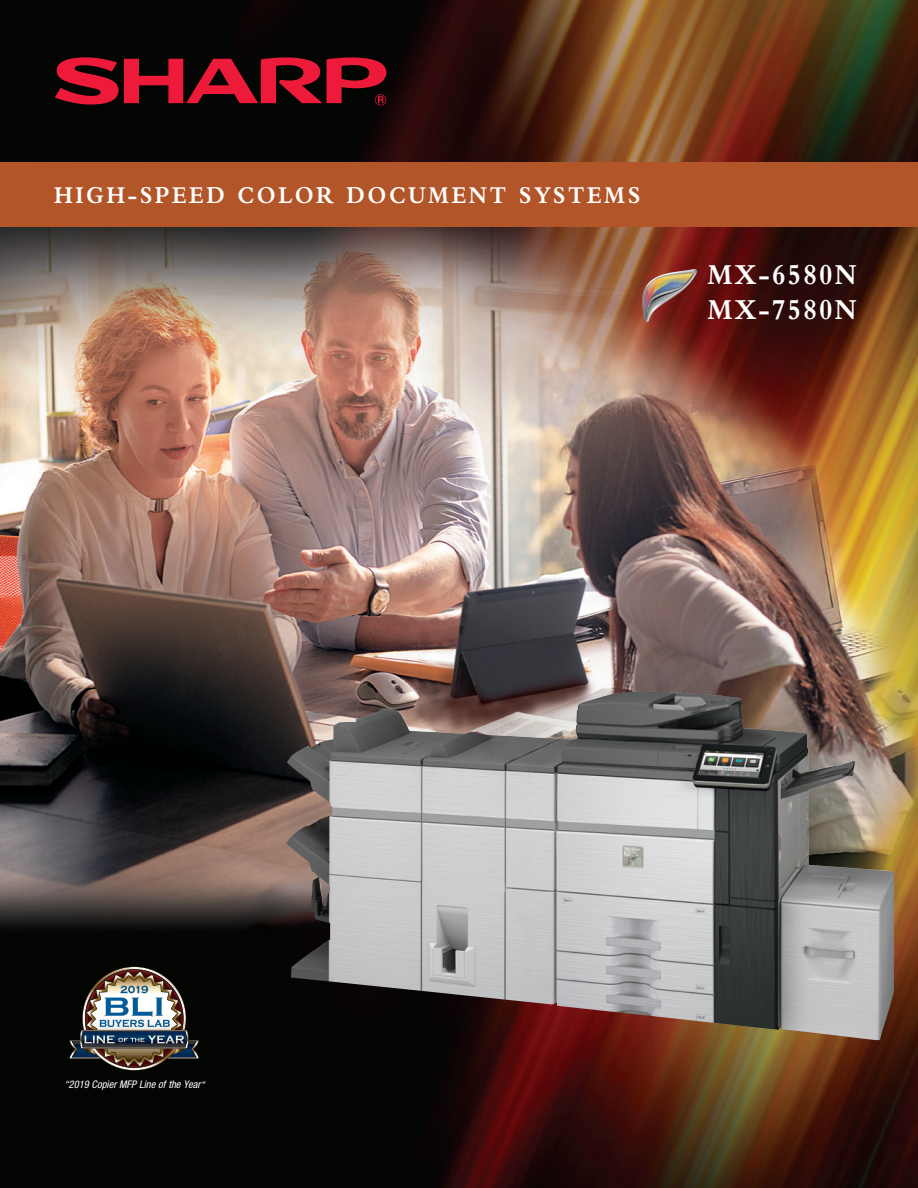
<style>
.page{position:relative;width:918px;height:1188px;background:#fff}
.page>*{position:absolute;margin:0;border:0;box-sizing:border-box;transform-origin:0 0}
.Cover_Title{font:700 30.3px "Bembo Std";letter-spacing:.08em;color:#fff;scale:.89 1}
.Title_White_Bembo{font:700 25.2px "Bembo Std";letter-spacing:.115em;color:#fff;scale:.89 1}
.Italic_Caption_Black{font:italic condensed 10.5px "Helvetica Neue LT Std";color:#fff}
</style>
<div class="page">
<img style="left:0;top:0;width:918px;height:1188px">
<svg style="left:55px;top:57px;width:331px;height:48px;background:#7c0f1f"></svg>
<img style="left:642px;top:269px;width:55px;height:53px">
<div style="left:0;top:162px;width:918px;height:65px;background:#b25528"></div>
<img style="left:287px;top:692px;width:607px;height:349px">
<img style="left:69px;top:967px;width:130px;height:104px">
<p class="Title_White_Bembo" style="left:54px;top:181px;width:660px">HIGH-SPEED COLOR DOCUMENT SYSTEMS</p>
<p class="Cover_Title" style="left:708px;top:258px;width:169px">MX-6580N</p>
<p class="Cover_Title" style="left:708px;top:292px;width:169px">MX-7580N</p>
<p class="Italic_Caption_Black" style="left:64px;top:1078px;width:142px">“2019 Copier MFP Line of the Year”</p>
</div>
